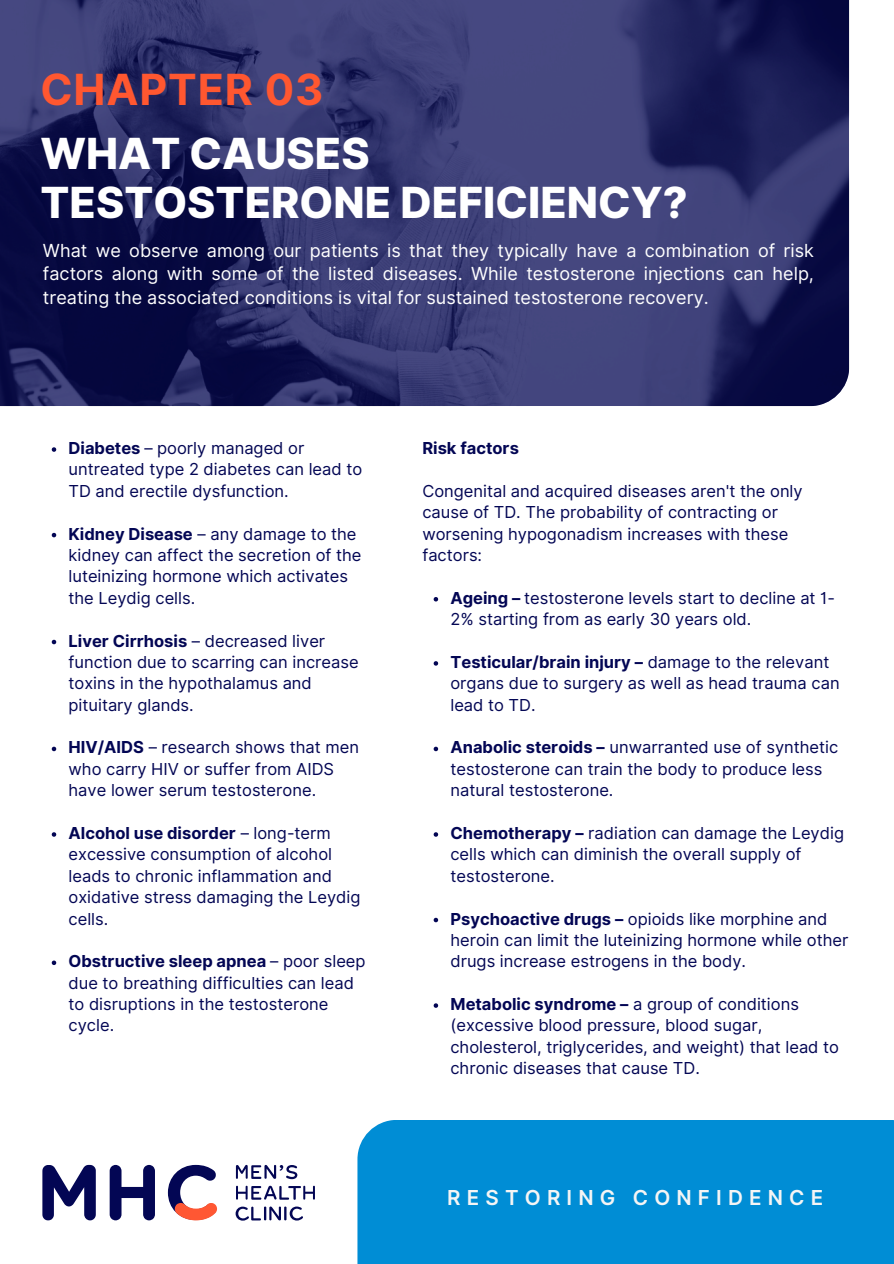
<style>
.page{position:relative;width:894px;height:1264px;background:#fff}
.page>*{position:absolute;margin:0;border:0;box-sizing:border-box;transform-origin:0 0}
.t1{font:800 42.9px/49.5px "Inter";color:#fff}
.t2{font:700 42.9px "Inter";letter-spacing:.02em;color:#ff5730}
.t3{font:600 20.55px "Inter";letter-spacing:.3em;color:#f5f5f5}
.t4{font:18px/23.7px "Inter";color:#fff;text-align:justify}
.t5{font:16.5px/21.3px "Inter";color:#030654}
.t6{font:700 16.5px "Inter";color:#030654}
.s1{font-weight:700}
</style>
<div class="page">
<img style="left:0;top:0;width:848px;height:406px">
<div style="left:357px;top:1119px;width:536px;height:144px;background:#008dd5"></div>
<svg style="left:236px;top:1185px;width:79px;height:14px"></svg>
<svg style="left:235px;top:1206px;width:68px;height:14px"></svg>
<svg style="left:236px;top:1164px;width:61px;height:15px"></svg>
<svg style="left:42px;top:1164px;width:54px;height:56px"></svg>
<svg style="left:110px;top:1164px;width:45px;height:56px"></svg>
<svg style="left:168px;top:1164px;width:49px;height:56px"></svg>
<svg style="left:52px;top:447px;width:4px;height:5px"></svg>
<svg style="left:52px;top:533px;width:4px;height:4px"></svg>
<svg style="left:52px;top:639px;width:4px;height:5px"></svg>
<svg style="left:52px;top:746px;width:4px;height:5px"></svg>
<svg style="left:52px;top:832px;width:4px;height:4px"></svg>
<svg style="left:52px;top:960px;width:4px;height:5px"></svg>
<svg style="left:433px;top:597px;width:5px;height:4px"></svg>
<svg style="left:433px;top:661px;width:5px;height:4px"></svg>
<svg style="left:433px;top:746px;width:5px;height:5px"></svg>
<svg style="left:433px;top:832px;width:5px;height:4px"></svg>
<svg style="left:433px;top:917px;width:5px;height:5px"></svg>
<svg style="left:433px;top:1003px;width:5px;height:4px"></svg>
<p class="t2" style="left:40px;top:64px;width:284px">CHAPTER 03</p>
<p class="t1" style="left:40px;top:128px;width:648px">WHAT CAUSES<br>TESTOSTERONE DEFICIENCY?</p>
<h1 class="t4" style="left:43px;top:238px;width:772px">What we observe among our patients is that they typically have a combination of risk factors along with some of the listed diseases. While testosterone injections can help, treating the associated conditions is vital for sustained testosterone recovery.</h1>
<h1 class="t5" style="left:68px;top:437px;width:295px"><span class="s1">Diabetes</span> – poorly managed or untreated type 2 diabetes can lead to<br>TD and erectile dysfunction.</h1>
<p class="t5" style="left:68px;top:523px;width:294px"><span class="s1">Kidney Disease</span> – any damage to the kidney can affect the secretion of the luteinizing hormone which activates the Leydig cells.</p>
<p class="t5" style="left:68px;top:630px;width:291px"><span class="s1">Liver Cirrhosis</span> – decreased liver function due to scarring can increase toxins in the hypothalamus and pituitary glands.</p>
<p class="t5" style="left:68px;top:736px;width:292px"><span class="s1">HIV/AIDS</span> – research shows that men who carry HIV or suffer from AIDS have lower serum testosterone.</p>
<p class="t5" style="left:68px;top:822px;width:293px"><span class="s1">Alcohol use disorder</span> – long-term excessive consumption of alcohol leads to chronic inflammation and oxidative stress damaging the Leydig cells.</p>
<p class="t5" style="left:68px;top:950px;width:298px"><span class="s1">Obstructive sleep apnea</span> – poor sleep due to breathing difficulties can lead to disruptions in the testosterone cycle.</p>
<p class="t6" style="left:422px;top:438px;width:98px">Risk factors</p>
<p class="t5" style="left:422px;top:480px;width:382px">Congenital and acquired diseases aren't the only cause of TD. The probability of contracting or worsening hypogonadism increases with these factors:</p>
<h3 class="t5" style="left:450px;top:587px;width:386px"><span class="s1">Ageing –</span> testosterone levels start to decline at 1-<br>2% starting from as early 30 years old.</h3>
<p class="t5" style="left:450px;top:651px;width:390px"><span class="s1">Testicular/brain injury –</span> damage to the relevant organs due to surgery as well as head trauma can lead to TD.</p>
<p class="t5" style="left:450px;top:736px;width:389px"><span class="s1">Anabolic steroids –</span> unwarranted use of synthetic testosterone can train the body to produce less natural testosterone.</p>
<p class="t5" style="left:450px;top:822px;width:395px"><span class="s1">Chemotherapy –</span> radiation can damage the Leydig cells which can diminish the overall supply of testosterone.</p>
<p class="t5" style="left:450px;top:907px;width:399px"><span class="s1">Psychoactive drugs –</span> opioids like morphine and heroin can limit the luteinizing hormone while other drugs increase estrogens in the body.</p>
<p class="t5" style="left:450px;top:993px;width:390px"><span class="s1">Metabolic syndrome –</span> a group of conditions (excessive blood pressure, blood sugar, cholesterol, triglycerides, and weight) that lead to chronic diseases that cause TD.</p>
<p class="t3" style="left:447px;top:1185px;width:377px">RESTORING CONFIDENCE</p>
</div>
